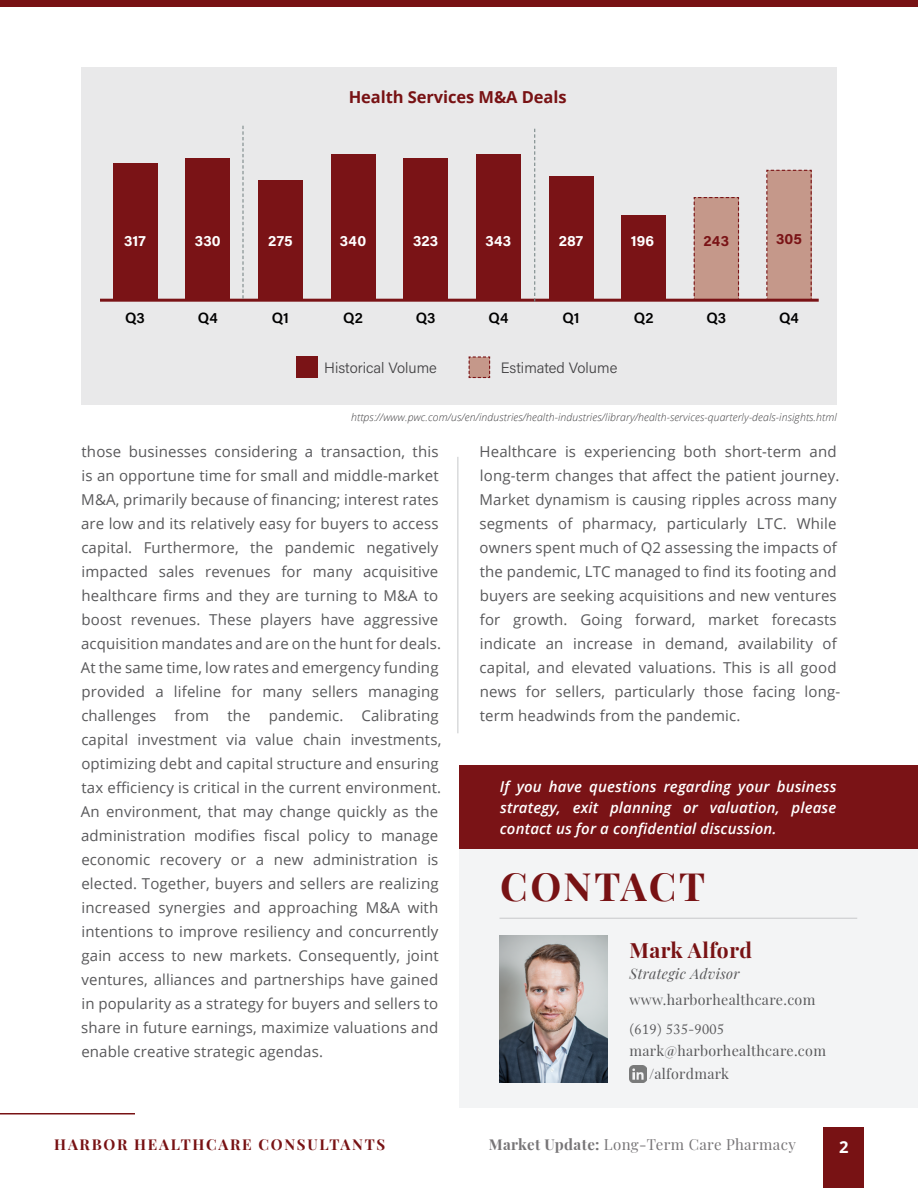
<style>
.page{position:relative;width:918px;height:1188px;background:#fff}
.page>*{position:absolute;margin:0;border:0;box-sizing:border-box;transform-origin:0 0}
.t1{font:700 39px "Playfair Display";letter-spacing:.065em;color:#781214}
.t2{font:700 21px "Playfair Display";letter-spacing:.02em;color:#781214}
.t3{font:700 16.5px "Open Sans";letter-spacing:-.005em;color:#781214}
.t4{font:700 16.5px "Open Sans";color:#fff}
.t5{font:15px/24px "Open Sans";letter-spacing:.01em;color:#58585a}
.t6{font:italic 600 15px/21px "Open Sans";letter-spacing:.01em;color:#fff;text-align:justify}
.t7{font:15px "Playfair Display";letter-spacing:.025em;color:#777577}
.t8{font:15px "Acumin Variable Concept";letter-spacing:.01em;color:#414042}
.t9{font:700 15px "Playfair Display";letter-spacing:.12em;color:#781214}
.t10{font:15px "Acumin Variable Concept";letter-spacing:.05em;color:#fff}
.t11{font:15px "Acumin Variable Concept";letter-spacing:.01em;color:#000}
.t12{font:15px "Acumin Variable Concept";letter-spacing:.05em;color:#7a1316}
.t13{font:14.25px/22.5px "Playfair Display";letter-spacing:.025em;color:#58585a}
.t14{font:italic 14.25px "Playfair Display";letter-spacing:.025em;color:#58585a}
.t15{font:14.25px "Adobe Caslon Pro";letter-spacing:.025em;color:#58585a}
.t16{font:italic 300 10.5px "Open Sans";letter-spacing:.01em;color:#414042}
.s1{font-weight:700}
</style>
<div class="page">
<div style="left:459px;top:765px;width:459px;height:84px;background:#7a1316"></div>
<div style="left:0;top:0;width:918px;height:7px;background:#781214"></div>
<div style="left:824px;top:1127px;width:40px;height:61px;background:#781214"></div>
<hr style="left:0;top:1113px;width:135px;height:1px;background:#781214">
<hr style="left:458px;top:457px;width:1px;height:276px;background:#c7c8ca">
<div style="left:459px;top:849px;width:459px;height:258px;background:#f3f4f5"></div>
<hr style="left:500px;top:918px;width:357px;height:1px;background:#c7c8ca">
<img style="left:500px;top:935px;width:108px;height:148px">
<div style="left:81px;top:67px;width:756px;height:337px;background:#e9e9ea"></div>
<div style="left:113px;top:163px;width:44px;height:137px;background:#7a1316"></div>
<div style="left:296px;top:356px;width:22px;height:22px;background:#7a1316"></div>
<div style="left:186px;top:159px;width:44px;height:141px;background:#7a1316"></div>
<div style="left:258px;top:180px;width:45px;height:120px;background:#7a1316"></div>
<div style="left:331px;top:154px;width:44px;height:146px;background:#7a1316"></div>
<div style="left:404px;top:159px;width:44px;height:141px;background:#7a1316"></div>
<div style="left:476px;top:154px;width:45px;height:146px;background:#7a1316"></div>
<div style="left:549px;top:176px;width:44px;height:124px;background:#7a1316"></div>
<svg style="left:766px;top:169px;width:46px;height:130px;background:#c29487"></svg>
<div style="left:622px;top:215px;width:44px;height:85px;background:#7a1316"></div>
<svg style="left:693px;top:197px;width:47px;height:102px;background:#c39589"></svg>
<svg style="left:468px;top:356px;width:23px;height:23px"></svg>
<hr style="left:100px;top:299px;width:719px;height:3px;background:#7a1316">
<svg style="left:242px;top:126px;width:2px;height:173px"></svg>
<svg style="left:534px;top:129px;width:1px;height:173px"></svg>
<img style="left:630px;top:1065px;width:16px;height:17px">
<p class="t3" style="left:349px;top:86px;width:219px">Health Services M&amp;A Deals</p>
<p class="t10" style="left:124px;top:230px;width:23px">317</p>
<p class="t10" style="left:195px;top:230px;width:27px">330</p>
<p class="t10" style="left:268px;top:231px;width:25px">275</p>
<p class="t10" style="left:340px;top:230px;width:27px">340</p>
<p class="t10" style="left:413px;top:230px;width:26px">323</p>
<p class="t10" style="left:485px;top:230px;width:27px">343</p>
<p class="t10" style="left:559px;top:230px;width:26px">287</p>
<p class="t10" style="left:631px;top:230px;width:24px">196</p>
<p class="t12" style="left:704px;top:230px;width:27px">243</p>
<p class="t12" style="left:776px;top:228px;width:27px">305</p>
<p class="t11" style="left:125px;top:307px;width:21px">Q3</p>
<p class="t11" style="left:198px;top:307px;width:21px">Q4</p>
<p class="t11" style="left:272px;top:307px;width:18px">Q1</p>
<p class="t11" style="left:343px;top:307px;width:21px">Q2</p>
<p class="t11" style="left:416px;top:307px;width:21px">Q3</p>
<p class="t11" style="left:489px;top:307px;width:21px">Q4</p>
<p class="t11" style="left:562px;top:307px;width:18px">Q1</p>
<p class="t11" style="left:634px;top:307px;width:21px">Q2</p>
<p class="t11" style="left:706px;top:307px;width:21px">Q3</p>
<p class="t11" style="left:779px;top:307px;width:21px">Q4</p>
<p class="t8" style="left:324px;top:357px;width:114px">Historical Volume</p>
<p class="t8" style="left:501px;top:357px;width:118px">Estimated Volume</p>
<p class="t16" style="left:351px;top:410px;width:487px">https://www.pwc.com/us/en/industries/health-industries/library/health-services-quarterly-deals-insights.html</p>
<p class="t5" style="left:81px;top:439px;width:362px">those businesses considering a transaction, this is an opportune time for small and middle-market M&amp;A, primarily because of financing; interest rates are low and its relatively easy for buyers to access capital. Furthermore, the pandemic negatively impacted sales revenues for many acquisitive healthcare firms and they are turning to M&amp;A to boost revenues. These players have aggressive acquisition mandates and are on the hunt for deals.<br>At the same time, low rates and emergency funding provided a lifeline for many sellers managing challenges from the pandemic. Calibrating capital investment via value chain investments, optimizing debt and capital structure and ensuring tax efficiency is critical in the current environment.<br>An environment, that may change quickly as the administration modifies fiscal policy to manage economic recovery or a new administration is elected. Together, buyers and sellers are realizing increased synergies and approaching M&amp;A with intentions to improve resiliency and concurrently gain access to new markets. Consequently, joint ventures, alliances and partnerships have gained in popularity as a strategy for buyers and sellers to share in future earnings, maximize valuations and enable creative strategic agendas.</p>
<p class="t5" style="left:479px;top:439px;width:362px">Healthcare is experiencing both short-term and long-term changes that affect the patient journey.<br>Market dynamism is causing ripples across many segments of pharmacy, particularly LTC. While owners spent much of Q2 assessing the impacts of the pandemic, LTC managed to find its footing and buyers are seeking acquisitions and new ventures for growth. Going forward, market forecasts indicate an increase in demand, availability of capital, and elevated valuations. This is all good news for sellers, particularly those facing long&shy;term headwinds from the pandemic.</p>
<p class="t6" style="left:500px;top:775px;width:338px">If you have questions regarding your business strategy, exit planning or valuation, please contact us for a confidential discussion.</p>
<h1 class="t1" style="left:500px;top:855px;width:206px">CONTACT</h1>
<h2 class="t2" style="left:630px;top:934px;width:124px">Mark Alford</h2>
<p class="t14" style="left:630px;top:963px;width:112px">Strategic Advisor</p>
<p class="t13" style="left:630px;top:987px;width:187px">www.harborhealthcare.com</p>
<p class="t15" style="left:630px;top:1021px;width:96px">(619) 535-9005</p>
<p class="t13" style="left:649px;top:1039px;width:179px;text-indent:-20px">mark@harborhealthcare.com /alfordmark</p>
<p class="t9" style="left:54px;top:1133px;width:332px">HARBOR HEALTHCARE CONSULTANTS</p>
<p class="t7" style="left:489px;top:1133px;width:308px"><span class="s1">Market Update:</span> Long-Term Care Pharmacy</p>
<p class="t4" style="left:839px;top:1136px;width:11px">2</p>
</div>
